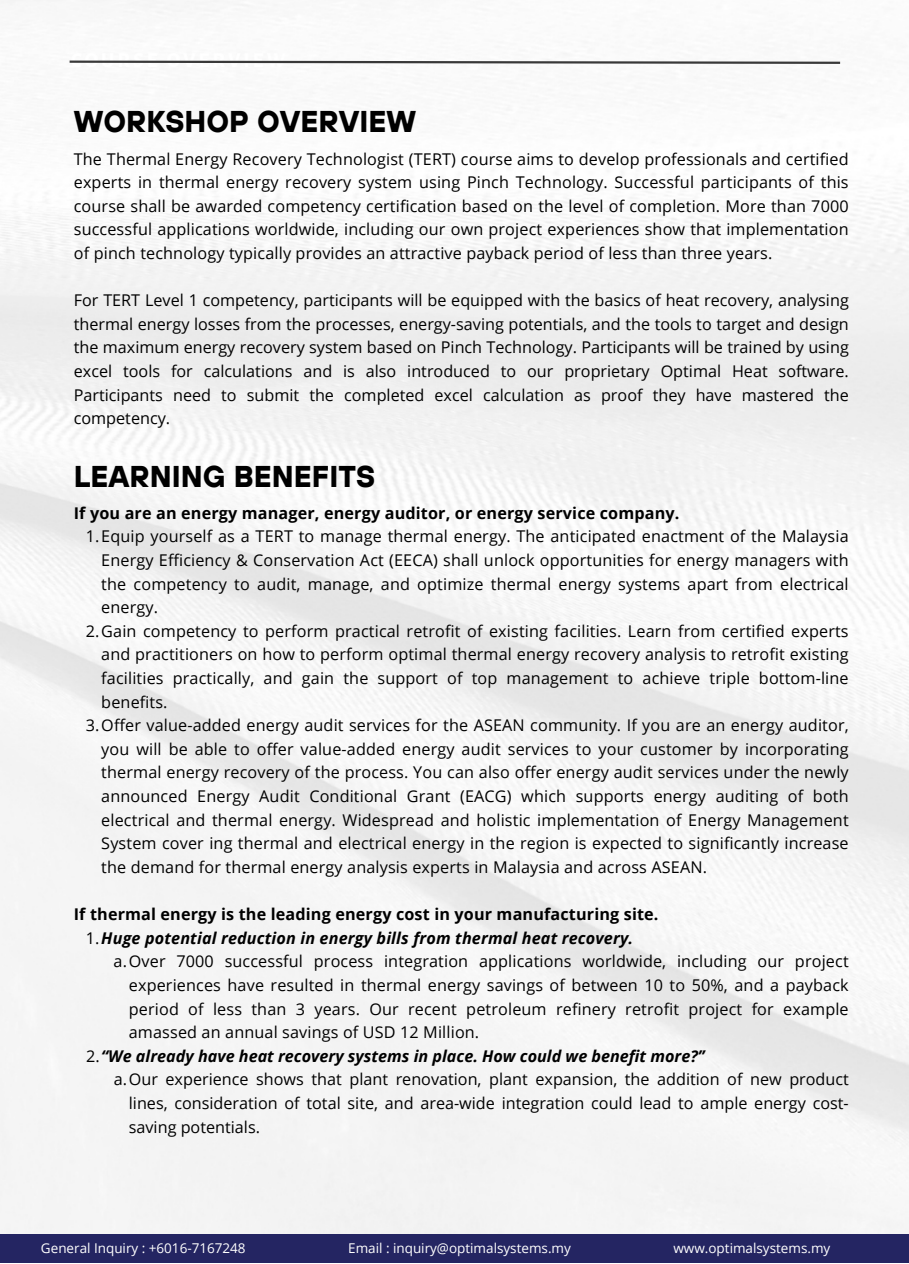
<style>
.page{position:relative;width:909px;height:1264px;background:#fff}
.page>*{position:absolute;margin:0;border:0;box-sizing:border-box;transform-origin:0 0}
.t1{font:700 30px "TT Hoves";color:#000}
.t2{font:16.2px/23.5px "Open Sans";letter-spacing:.01em;color:#000;text-align:justify}
.t3{font:italic 700 16.2px "Open Sans";letter-spacing:.01em;color:#000}
.t4{font:700 16.2px "Open Sans";letter-spacing:.01em;color:#000}
.t5{font:13.5px "Open Sans";color:#fff}
.s1{font-weight:400;font-style:normal}
</style>
<div class="page">
<div style="left:0;top:1234px;width:908px;height:28px;background:#242562"></div>
<svg style="left:67px;top:59px;width:775px;height:6px"></svg>
<p class="t1" style="left:74px;top:102px;width:344px">WORKSHOP OVERVIEW</p>
<p class="t2" style="left:74px;top:146px;width:776px">The Thermal Energy Recovery Technologist (TERT) course aims to develop professionals and certified experts in thermal energy recovery system using Pinch Technology. Successful participants of this course shall be awarded competency certification based on the level of completion. More than 7000 successful applications worldwide, including our own project experiences show that implementation of pinch technology typically provides an attractive payback period of less than three years.</p>
<p class="t2" style="left:74px;top:288px;width:777px">For TERT Level 1 competency, participants will be equipped with the basics of heat recovery, analysing thermal energy losses from the processes, energy-saving potentials, and the tools to target and design the maximum energy recovery system based on Pinch Technology. Participants will be trained by using excel tools for calculations and is also introduced to our proprietary Optimal Heat software.<br>Participants need to submit the completed excel calculation as proof they have mastered the competency.</p>
<p class="t1" style="left:74px;top:456px;width:303px">LEARNING BENEFITS</p>
<p class="t4" style="left:74px;top:501px;width:607px">If you are an energy manager, energy auditor, or energy service company.</p>
<p class="t2" style="left:101px;top:524px;width:749px;text-indent:-15px">1.Equip yourself as a TERT to manage thermal energy. The anticipated enactment of the Malaysia Energy Efficiency &amp; Conservation Act (EECA) shall unlock opportunities for energy managers with the competency to audit, manage, and optimize thermal energy systems apart from electrical energy.</p>
<p class="t2" style="left:101px;top:618px;width:749px;text-indent:-15px">2.Gain competency to perform practical retrofit of existing facilities. Learn from certified experts and practitioners on how to perform optimal thermal energy recovery analysis to retrofit existing facilities practically, and gain the support of top management to achieve triple bottom-line benefits.</p>
<p class="t2" style="left:101px;top:713px;width:749px;text-indent:-15px">3.Offer value-added energy audit services for the ASEAN community. If you are an energy auditor, you will be able to offer value-added energy audit services to your customer by incorporating thermal energy recovery of the process. You can also offer energy audit services under the newly announced Energy Audit Conditional Grant (EACG) which supports energy auditing of both electrical and thermal energy. Widespread and holistic implementation of Energy Management System cover ing thermal and electrical energy in the region is expected to significantly increase the demand for thermal energy analysis experts in Malaysia and across ASEAN.</p>
<p class="t4" style="left:74px;top:902px;width:586px">If thermal energy is the leading energy cost in your manufacturing site.</p>
<p class="t3" style="left:86px;top:926px;width:549px"><span class="s1">1.</span>Huge potential reduction in energy bills from thermal heat recovery.</p>
<p class="t2" style="left:129px;top:949px;width:721px;text-indent:-15px">a.Over 7000 successful process integration applications worldwide, including our project experiences have resulted in thermal energy savings of between 10 to 50%, and a payback period of less than 3 years. Our recent petroleum refinery retrofit project for example amassed an annual savings of USD 12 Million.</p>
<p class="t3" style="left:86px;top:1044px;width:620px"><span class="s1">2.</span>“We already have heat recovery systems in place. How could we benefit more?’’</p>
<p class="t2" style="left:129px;top:1067px;width:722px;text-indent:-15px">a.Our experience shows that plant renovation, plant expansion, the addition of new product lines, consideration of total site, and area-wide integration could lead to ample energy cost&shy;saving potentials.</p>
<p class="t5" style="left:41px;top:1238px;width:206px">General Inquiry : +6016-7167248</p>
<p class="t5" style="left:673px;top:1238px;width:158px">www.optimalsystems.my</p>
<p class="t5" style="left:348px;top:1238px;width:224px">Email : inquiry@optimalsystems.my</p>
</div>
